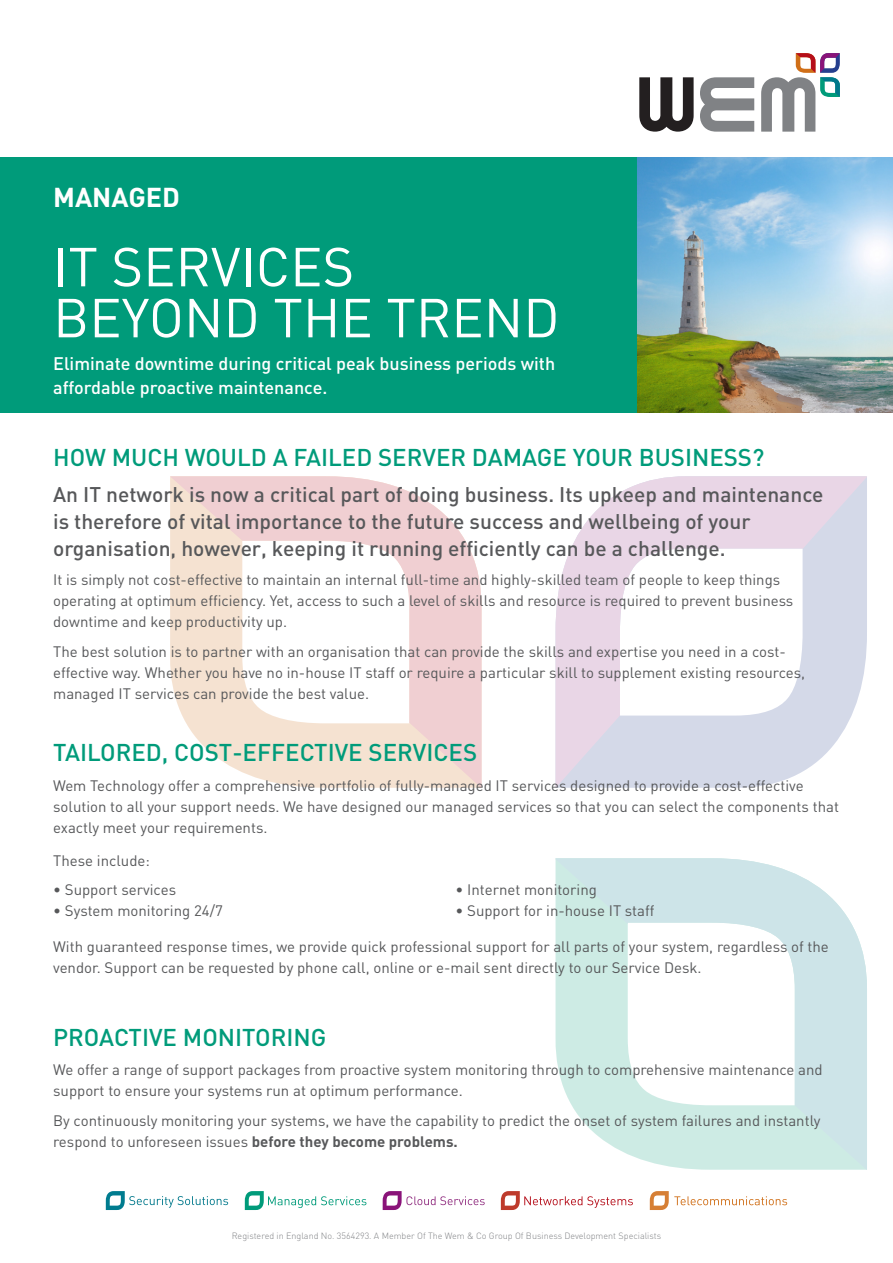
<style>
.page{position:relative;width:893px;height:1263px;background:#fff}
.page>*{position:absolute;margin:0;border:0;box-sizing:border-box;transform-origin:0 0}
.t1{font:54px/51px "DIN";color:#fff}
.t2{font:700 27px "DIN";color:#fff}
.t3{font:500 24px "DIN";color:#009b7a}
.t4{font:500 21px/27px "DIN";color:#57585a}
.t5{font:500 18px/24px "DIN";color:#fff}
.t6{font:15px/21px "DIN";color:#57585a}
.t7{font:300 9px "DIN";color:#808285}
.s1{font-weight:700}
</style>
<div class="page">
<svg style="left:555px;top:858px;width:312px;height:312px;fill:#cdebe8"></svg>
<svg style="left:170px;top:476px;width:312px;height:312px"></svg>
<svg style="left:555px;top:476px;width:312px;height:312px"></svg>
<div style="left:0;top:157px;width:638px;height:255px;background:#009b7a"></div>
<img style="left:638px;top:157px;width:255px;height:255px">
<svg style="left:106px;top:1191px;width:122px;height:19px"></svg>
<svg style="left:650px;top:1191px;width:137px;height:19px"></svg>
<svg style="left:245px;top:1191px;width:121px;height:19px"></svg>
<svg style="left:501px;top:1191px;width:132px;height:19px"></svg>
<svg style="left:383px;top:1191px;width:102px;height:19px"></svg>
<svg style="left:639px;top:77px;width:55px;height:55px"></svg>
<svg style="left:700px;top:77px;width:54px;height:55px"></svg>
<svg style="left:761px;top:53px;width:79px;height:79px"></svg>
<p class="t2" style="left:53px;top:180px;width:128px">MANAGED</p>
<p class="t1" style="left:53px;top:240px;width:508px">IT SERVICES<br>BEYOND THE TREND</p>
<p class="t5" style="left:53px;top:351px;width:504px">Eliminate downtime during critical peak business periods with affordable proactive maintenance.</p>
<p class="t3" style="left:53px;top:442px;width:713px">HOW MUCH WOULD A FAILED SERVER DAMAGE YOUR BUSINESS?</p>
<p class="t4" style="left:53px;top:480px;width:772px">An IT network is now a critical part of doing business. Its upkeep and maintenance is therefore of vital importance to the future success and wellbeing of your organisation, however, keeping it running efficiently can be a challenge.</p>
<p class="t6" style="left:53px;top:569px;width:742px">It is simply not cost-effective to maintain an internal full-time and highly-skilled team of people to keep things operating at optimum efficiency. Yet, access to such a level of skills and resource is required to prevent business downtime and keep productivity up.</p>
<p class="t6" style="left:53px;top:641px;width:753px">The best solution is to partner with an organisation that can provide the skills and expertise you need in a cost&shy;effective way. Whether you have no in-house IT staff or require a particular skill to supplement existing resources, managed IT services can provide the best value.</p>
<p class="t3" style="left:53px;top:737px;width:426px">TAILORED, COST-EFFECTIVE SERVICES</p>
<p class="t6" style="left:53px;top:775px;width:787px">Wem Technology offer a comprehensive portfolio of fully-managed IT services designed to provide a cost-effective solution to all your support needs. We have designed our managed services so that you can select the components that exactly meet your requirements.</p>
<p class="t6" style="left:53px;top:850px;width:98px">These include:</p>
<p class="t6" style="left:53px;top:879px;width:125px">• Support services</p>
<p class="t6" style="left:53px;top:900px;width:171px">• System monitoring 24/7</p>
<p class="t6" style="left:455px;top:879px;width:143px">• Internet monitoring</p>
<p class="t6" style="left:455px;top:900px;width:200px">• Support for in-house IT staff</p>
<p class="t6" style="left:53px;top:936px;width:777px">With guaranteed response times, we provide quick professional support for all parts of your system, regardless of the vendor. Support can be requested by phone call, online or e-mail sent directly to our Service Desk.</p>
<p class="t3" style="left:53px;top:1022px;width:275px">PROACTIVE MONITORING</p>
<p class="t6" style="left:53px;top:1059px;width:771px">We offer a range of support packages from proactive system monitoring through to comprehensive maintenance and support to ensure your systems run at optimum performance.</p>
<p class="t6" style="left:53px;top:1110px;width:769px">By continuously monitoring your systems, we have the capability to predict the onset of system failures and instantly respond to unforeseen issues <span class="s1">before they become problems.</span></p>
<p class="t7" style="left:232px;top:1230px;width:431px">Registered in England No. 3564293. A Member Of The Wem &amp; Co Group Of Business Development Specialists</p>
</div>
